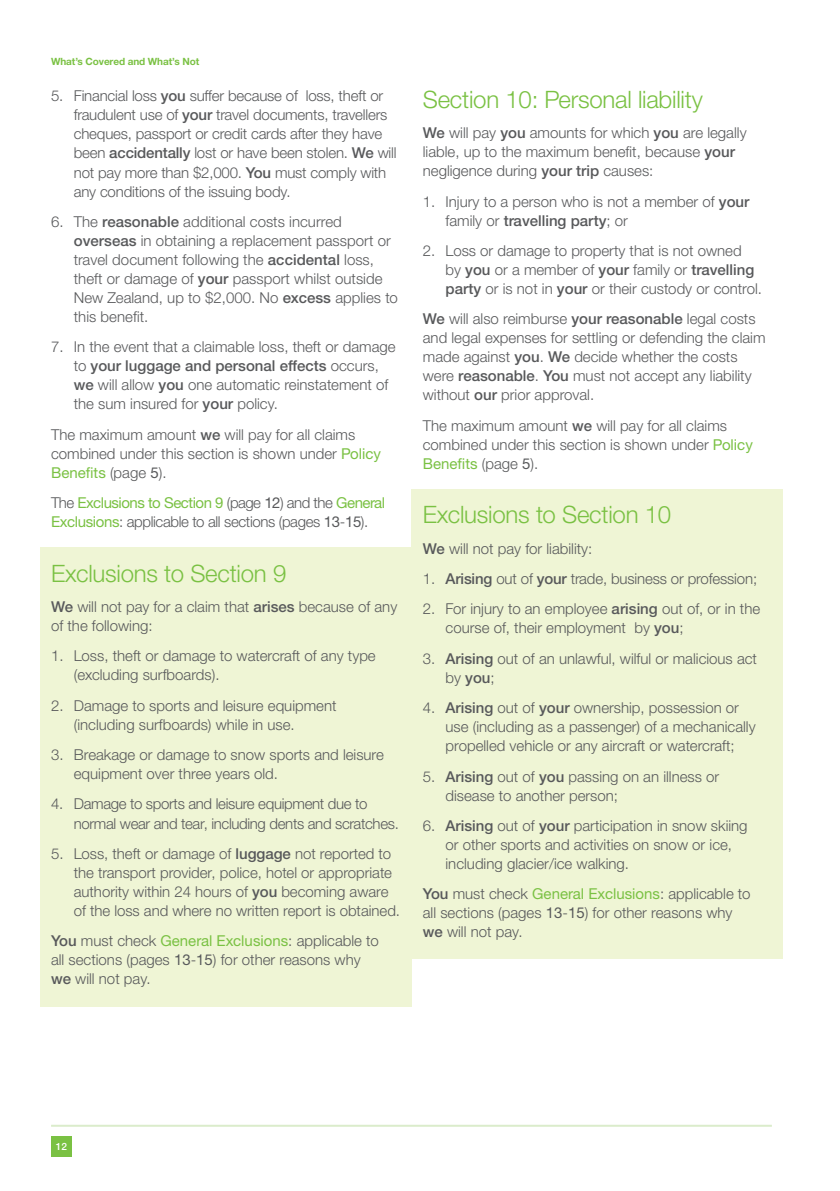
<style>
.page{position:relative;width:840px;height:1191px;background:#fff}
.page>*{position:absolute;margin:0;border:0;box-sizing:border-box;transform-origin:0 0}
.t1{font:300 24px "Helvetica Neue LTW1 G";letter-spacing:-.01em;color:#7ac143}
.t2{font:300 15px/19px "Helvetica Neue LTW1 G";color:#58595b}
.t3{font:300 15px/19px "Helvetica Neue LTW1 G";letter-spacing:-.025em;color:#58595b}
.t4{font:300 15px/19px "Helvetica Neue LTW1 G";letter-spacing:-.02em;color:#58595b}
.t5{font:700 10px "Helvetica Neue LTW1 G";letter-spacing:-.01em;color:#7ac143}
.t6{font:500 10px "Helvetica Neue LTW1 G";color:#fff}
.s1{font-weight:500}
.s2{font-weight:400;color:#7ac143}
.s3{font-weight:400}
</style>
<div class="page">
<div style="left:40px;top:547px;width:371px;height:58px;background:#eff5d5"></div>
<div style="left:40px;top:584px;width:371px;height:68px;background:#eff5d5"></div>
<div style="left:40px;top:633px;width:371px;height:68px;background:#eff5d5"></div>
<div style="left:40px;top:683px;width:371px;height:68px;background:#eff5d5"></div>
<div style="left:40px;top:732px;width:371px;height:68px;background:#eff5d5"></div>
<div style="left:40px;top:781px;width:371px;height:68px;background:#eff5d5"></div>
<div style="left:40px;top:831px;width:371px;height:106px;background:#eff5d5"></div>
<div style="left:40px;top:918px;width:371px;height:89px;background:#eff5d5"></div>
<div style="left:411px;top:489px;width:371px;height:58px;background:#eff5d5"></div>
<div style="left:411px;top:526px;width:371px;height:49px;background:#eff5d5"></div>
<div style="left:411px;top:556px;width:371px;height:49px;background:#eff5d5"></div>
<div style="left:411px;top:587px;width:371px;height:68px;background:#eff5d5"></div>
<div style="left:411px;top:636px;width:371px;height:68px;background:#eff5d5"></div>
<div style="left:411px;top:685px;width:371px;height:87px;background:#eff5d5"></div>
<div style="left:411px;top:754px;width:371px;height:68px;background:#eff5d5"></div>
<div style="left:411px;top:803px;width:371px;height:87px;background:#eff5d5"></div>
<div style="left:411px;top:871px;width:371px;height:87px;background:#eff5d5"></div>
<hr style="left:51px;top:1124px;width:720px;height:2px;background:#dbeccb">
<div style="left:51px;top:1136px;width:21px;height:21px;background:#7ac143"></div>
<p class="t5" style="left:51px;top:55px;width:149px">What’s Covered and What’s Not</p>
<p class="t2" style="left:74px;top:87px;width:324px;text-indent:-23px">5. Financial loss <span class="s1">you</span> suffer because of loss, theft or fraudulent use of <span class="s1">your</span> travel documents, travellers cheques, passport or credit cards after they have been <span class="s1">accidentally</span> lost or have been stolen. <span class="s1">We</span> will not pay more than $2,000. <span class="s1">You</span> must comply with any conditions of the issuing body.</p>
<p class="t2" style="left:74px;top:212px;width:325px;text-indent:-23px">6. The <span class="s1">reasonable</span> additional costs incurred <span class="s1">overseas</span> in obtaining a replacement passport or travel document following the <span class="s1">accidental</span> loss, theft or damage of <span class="s1">your</span> passport whilst outside New Zealand, up to $2,000. No <span class="s1">excess</span> applies to this benefit.</p>
<p class="t2" style="left:74px;top:337px;width:323px;text-indent:-23px">7. In the event that a claimable loss, theft or damage to <span class="s1">your luggage and personal effects</span> occurs, <span class="s1">we</span> will allow <span class="s1">you</span> one automatic reinstatement of the sum insured for <span class="s1">your</span> policy.</p>
<p class="t2" style="left:51px;top:425px;width:331px">The maximum amount <span class="s1">we</span> will pay for all claims combined under this section is shown under <span class="s2">Policy<br>Benefits</span> (page <span class="s3">5</span>).</p>
<p class="t3" style="left:51px;top:493px;width:335px">The <span class="s2">Exclusions to Section 9</span> (page <span class="s3">12</span>) and the <span class="s2">General<br>Exclusions</span>: applicable to all sections (pages <span class="s3">13</span>-<span class="s3">15</span>).</p>
<h1 class="t1" style="left:51px;top:558px;width:237px">Exclusions to Section 9</h1>
<p class="t2" style="left:51px;top:597px;width:347px"><span class="s1">We</span> will not pay for a claim that <span class="s1">arises</span> because of any of the following:</p>
<p class="t2" style="left:74px;top:646px;width:303px;text-indent:-23px">1. Loss, theft or damage to watercraft of any type (excluding surfboards).</p>
<p class="t2" style="left:74px;top:696px;width:264px;text-indent:-23px">2. Damage to sports and leisure equipment (including surfboards) while in use.</p>
<p class="t2" style="left:74px;top:745px;width:311px;text-indent:-23px">3. Breakage or damage to snow sports and leisure equipment over three years old.</p>
<p class="t4" style="left:74px;top:794px;width:326px;text-indent:-23px">4. Damage to sports and leisure equipment due to normal wear and tear, including dents and scratches.</p>
<p class="t2" style="left:74px;top:844px;width:327px;text-indent:-23px">5. Loss, theft or damage of <span class="s1">luggage</span> not reported to the transport provider, police, hotel or appropriate authority within 24 hours of <span class="s1">you</span> becoming aware of the loss and where no written report is obtained.</p>
<p class="t2" style="left:51px;top:931px;width:329px"><span class="s1">You</span> must check <span class="s2">General Exclusions</span>: applicable to all sections (pages <span class="s3">13</span>-<span class="s3">15</span>) for other reasons why <span class="s1">we</span> will not pay.</p>
<h1 class="t1" style="left:422px;top:85px;width:281px">Section 10: Personal liability</h1>
<p class="t2" style="left:422px;top:123px;width:325px"><span class="s1">We</span> will pay <span class="s1">you</span> amounts for which <span class="s1">you</span> are legally liable, up to the maximum benefit, because <span class="s1">your </span>negligence during <span class="s1">your trip</span> causes:</p>
<p class="t2" style="left:445px;top:192px;width:305px;text-indent:-23px">1. Injury to a person who is not a member of <span class="s1">your </span>family or <span class="s1">travelling party</span>; or</p>
<p class="t2" style="left:445px;top:241px;width:318px;text-indent:-23px">2. Loss or damage to property that is not owned<br>by <span class="s1">you</span> or a member of <span class="s1">your</span> family or <span class="s1">travelling party</span> or is not in <span class="s1">your</span> or their custody or control.</p>
<p class="t2" style="left:422px;top:309px;width:344px"><span class="s1">We</span> will also reimburse <span class="s1">your reasonable</span> legal costs and legal expenses for settling or defending the claim made against <span class="s1">you</span>. <span class="s1">We</span> decide whether the costs were <span class="s1">reasonable</span>. <span class="s1">You</span> must not accept any liability without <span class="s1">our</span> prior approval.</p>
<p class="t2" style="left:422px;top:416px;width:331px">The maximum amount <span class="s1">we</span> will pay for all claims combined under this section is shown under <span class="s2">Policy<br>Benefits</span> (page <span class="s3">5</span>).</p>
<h1 class="t1" style="left:422px;top:500px;width:250px">Exclusions to Section 10</h1>
<p class="t2" style="left:422px;top:539px;width:171px"><span class="s1">We</span> will not pay for liability:</p>
<p class="t2" style="left:422px;top:569px;width:336px">1. <span class="s1">Arising</span> out of <span class="s1">your</span> trade, business or profession;</p>
<p class="t2" style="left:445px;top:599px;width:316px;text-indent:-23px">2. For injury to an employee <span class="s1">arising</span> out of, or in the course of, their employment by <span class="s1">you</span>;</p>
<p class="t2" style="left:445px;top:649px;width:313px;text-indent:-23px">3. <span class="s1">Arising</span> out of an unlawful, wilful or malicious act by <span class="s1">you</span>;</p>
<p class="t2" style="left:445px;top:698px;width:311px;text-indent:-23px">4. <span class="s1">Arising</span> out of <span class="s1">your</span> ownership, possession or use (including as a passenger) of a mechanically propelled vehicle or any aircraft or watercraft;</p>
<p class="t2" style="left:445px;top:766px;width:275px;text-indent:-23px">5. <span class="s1">Arising</span> out of <span class="s1">you</span> passing on an illness or disease to another person;</p>
<p class="t2" style="left:445px;top:816px;width:303px;text-indent:-23px">6. <span class="s1">Arising</span> out of <span class="s1">your</span> participation in snow skiing or other sports and activities on snow or ice, including glacier/ice walking.</p>
<p class="t2" style="left:422px;top:884px;width:329px"><span class="s1">You</span> must check <span class="s2">General Exclusions</span>: applicable to all sections (pages <span class="s3">13</span>-<span class="s3">15</span>) for other reasons why <span class="s1">we</span> will not pay.</p>
<p class="t6" style="left:56px;top:1140px;width:13px">12</p>
</div>
